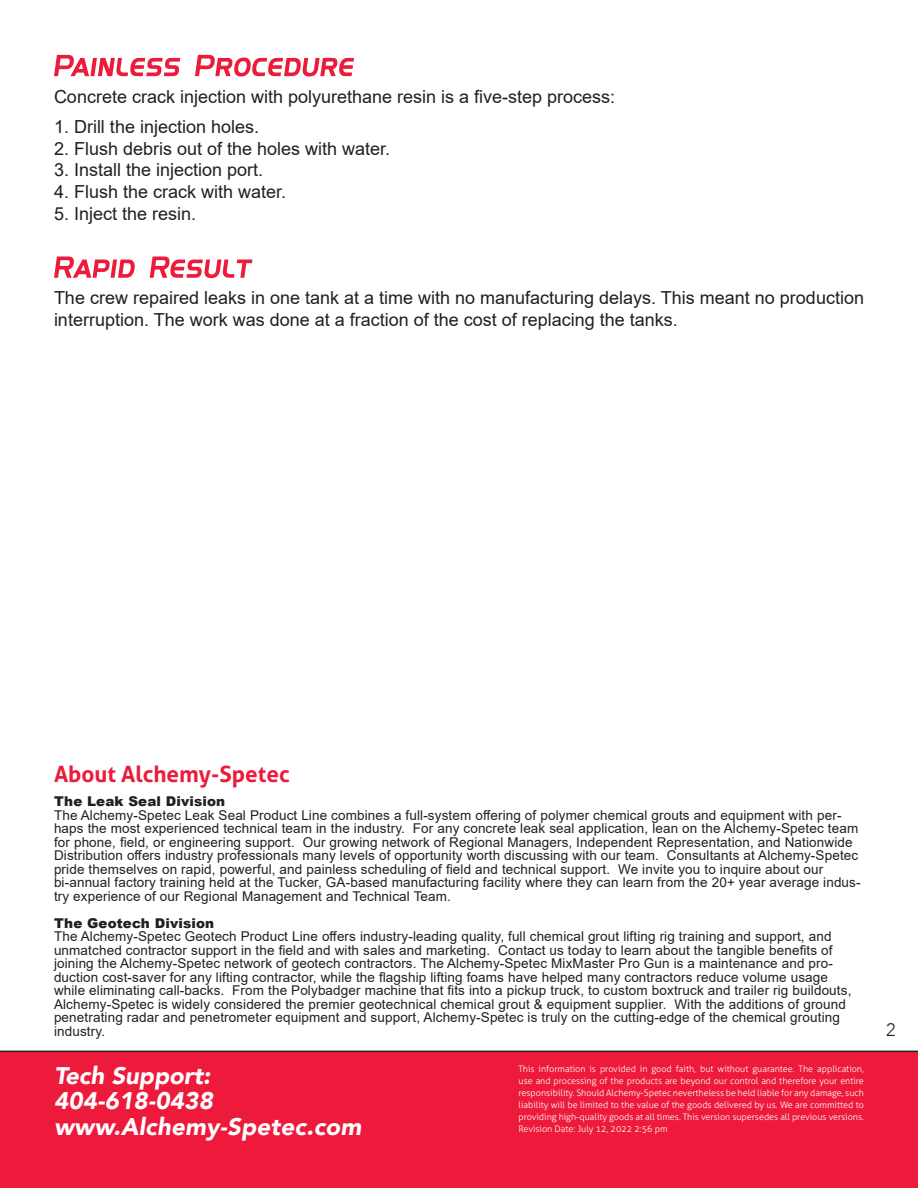
<style>
.page{position:relative;width:918px;height:1188px;background:#fff}
.page>*{position:absolute;margin:0;border:0;box-sizing:border-box;transform-origin:0 0}
.t1{font:italic 900 24px/25.5px "Avenir";letter-spacing:.01em;color:#fff}
.t2{font:700 22.5px "Aller";color:#ec1b3b}
.TX{font:18px/21.6px "Arial";color:#231f20}
.t3{font:300 18px "Avenir";color:#231f20}
.t4{font:13.5px/13.5px "Arial";letter-spacing:.01em;color:#231f20}
.t5{font:900 13.5px "Arial";letter-spacing:.01em;color:#231f20}
.t6{font:300 9px/12px "Aller";color:#fff;text-align:justify}
</style>
<div class="page">
<div style="left:0;top:1051px;width:918px;height:137px;background:#ed1a3b"></div>
<svg style="left:54px;top:55px;width:300px;height:22px"></svg>
<svg style="left:54px;top:256px;width:198px;height:22px"></svg>
<p class="TX" style="left:54px;top:85px;width:563px">Concrete crack injection with polyurethane resin is a five-step process:</p>
<p class="TX" style="left:54px;top:116px;width:207px">1. Drill the injection holes.</p>
<p class="TX" style="left:54px;top:138px;width:338px">2. Flush debris out of the holes with water.</p>
<p class="TX" style="left:54px;top:159px;width:211px">3. Install the injection port.</p>
<p class="TX" style="left:54px;top:181px;width:234px">4. Flush the crack with water.</p>
<p class="TX" style="left:54px;top:202px;width:144px">5. Inject the resin.</p>
<p class="TX" style="left:54px;top:287px;width:812px">The crew repaired leaks in one tank at a time with no manufacturing delays. This meant no production interruption. The work was done at a fraction of the cost of replacing the tanks.</p>
<h2 class="t2" style="left:54px;top:761px;width:237px">About Alchemy-Spetec</h2>
<p class="t5" style="left:54px;top:792px;width:173px">The Leak Seal Division</p>
<p class="t4" style="left:54px;top:808px;width:808px">The Alchemy-Spetec Leak Seal Product Line combines a full-system offering of polymer chemical grouts and equipment with per&shy;haps the most experienced technical team in the industry. For any concrete leak seal application, lean on the Alchemy-Spetec team for phone, field, or engineering support. Our growing network of Regional Managers, Independent Representation, and Nationwide Distribution offers industry professionals many levels of opportunity worth discussing with our team. Consultants at Alchemy-Spetec pride themselves on rapid, powerful, and painless scheduling of field and technical support. We invite you to inquire about our bi-annual factory training held at the Tucker, GA-based manufacturing facility where they can learn from the 20+ year average indus&shy;try experience of our Regional Management and Technical Team.</p>
<p class="t5" style="left:54px;top:913px;width:162px">The Geotech Division</p>
<p class="t4" style="left:54px;top:930px;width:799px">The Alchemy-Spetec Geotech Product Line offers industry-leading quality, full chemical grout lifting rig training and support, and unmatched contractor support in the field and with sales and marketing. Contact us today to learn about the tangible benefits of joining the Alchemy-Spetec network of geotech contractors. The Alchemy-Spetec MixMaster Pro Gun is a maintenance and pro&shy;duction cost-saver for any lifting contractor, while the flagship lifting foams have helped many contractors reduce volume usage while eliminating call-backs. From the Polybadger machine that fits into a pickup truck, to custom boxtruck and trailer rig buildouts, Alchemy-Spetec is widely considered the premier geotechnical chemical grout &amp; equipment supplier. With the additions of ground penetrating radar and penetrometer equipment and support, Alchemy-Spetec is truly on the cutting-edge of the chemical grouting industry.</p>
<h1 class="t1" style="left:54px;top:1062px;width:309px">Tech Support:<br>404-618-0438 www.Alchemy-Spetec.com</h1>
<p class="t6" style="left:519px;top:1062px;width:347px">This information is provided in good faith, but without guarantee. The application, use and processing of the products are beyond our control and therefore your entire responsibility. Should Alchemy-Spetec nevertheless be held liable for any damage, such liability will be limited to the value of the goods delivered by us. We are committed to providing high-quality goods at all times. This version supersedes all previous versions.<br>Revision Date: July 12, 2022 2:56 pm</p>
<h3 class="t3" style="left:886px;top:1019px;width:11px">2</h3>
</div>
